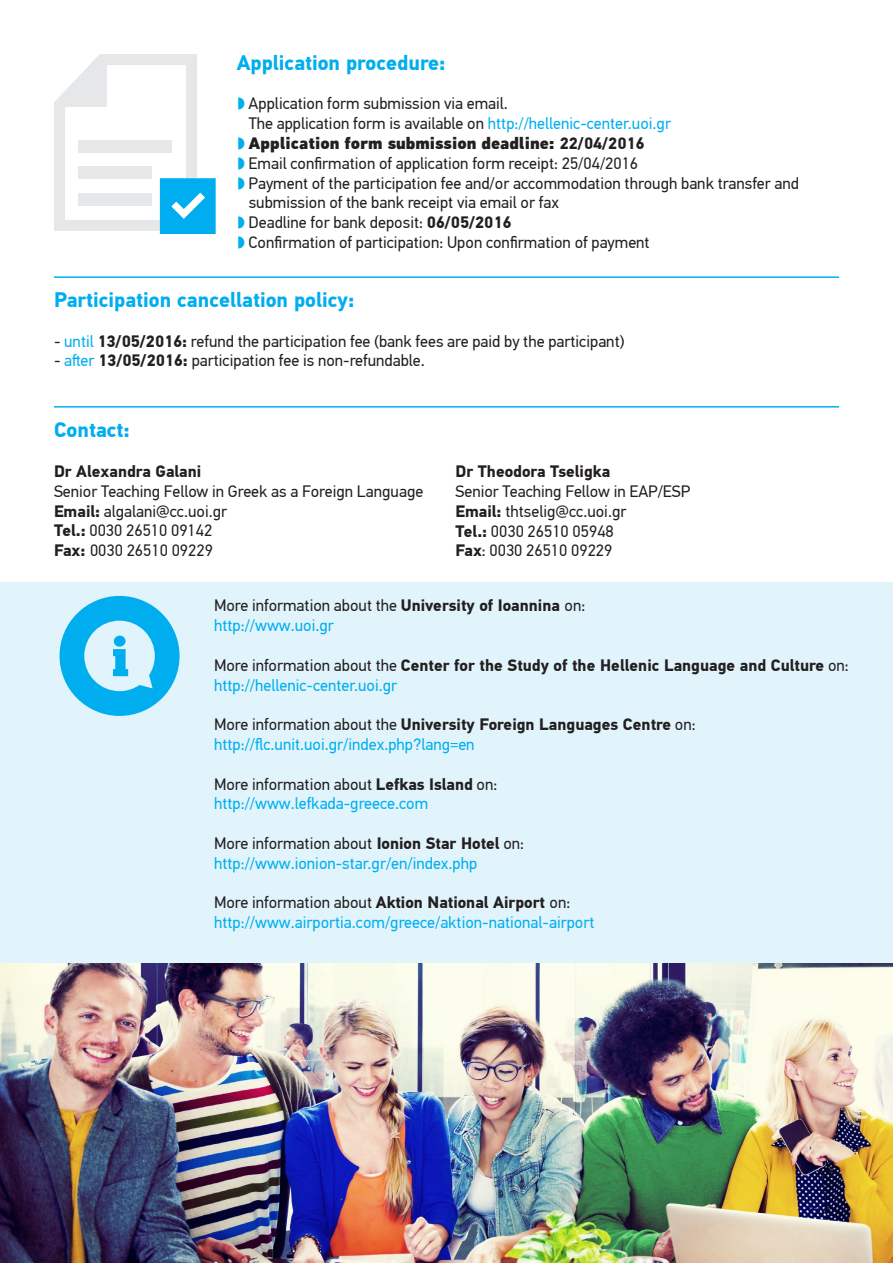
<style>
.page{position:relative;width:893px;height:1263px;background:#fff}
.page>*{position:absolute;margin:0;border:0;box-sizing:border-box;transform-origin:0 0}
.t1{font:700 21px "PF Din Text Pro";color:#00aeef}
.t2{font:16.5px/19.8px "PF Din Text Pro";color:#231f20}
.t3{font:16.5px/19.8px "PF Din Text Pro";color:#00aeef}
.t4{font:700 16.5px/19.8px "PF Din Text Pro";color:#231f20}
.s1{color:#00aeef}
.s2{font-weight:900}
.s3{font-weight:700}
.s4{font-weight:400}
.s5{font-weight:400;color:#00aeef}
.s6{color:#231f20}
.s7{font-weight:700;color:#231f20}
</style>
<div class="page">
<div style="left:0;top:582px;width:893px;height:381px;background:#e1f4fc"></div>
<svg style="left:54px;top:54px;width:162px;height:180px"></svg>
<hr style="left:54px;top:276px;width:785px;height:2px;background:#00aeef">
<hr style="left:54px;top:406px;width:785px;height:2px;background:#00aeef">
<svg style="left:60px;top:596px;width:120px;height:120px"></svg>
<img style="left:0;top:963px;width:893px;height:300px">
<p class="t1" style="left:237px;top:54px;width:210px">Application procedure:</p>
<p class="t2" style="left:249px;top:95px;width:552px">Application form submission via email.<br>The application form is available on <span class="s1">http://hellenic-center.uoi.gr<br></span><span class="s2">Application form submission deadline:</span> <span class="s3">22/04/2016<br></span>Email confirmation of application form receipt: 25/04/2016<br>Payment of the participation fee and/or accommodation through bank transfer and submission of the bank receipt via email or fax<br>Deadline for bank deposit: <span class="s3">06/05/2016<br></span>Confirmation of participation: Upon confirmation of payment</p>
<p class="t1" style="left:54px;top:291px;width:302px">Participation cancellation policy:</p>
<p class="t2" style="left:54px;top:333px;width:572px">- <span class="s1">until</span> <span class="s3">13/05/2016:</span> refund the participation fee (bank fees are paid by the participant)</p>
<p class="t2" style="left:54px;top:352px;width:372px">- <span class="s1">after</span> <span class="s3">13/05/2016:</span> participation fee is non-refundable.</p>
<p class="t1" style="left:54px;top:422px;width:77px">Contact:</p>
<p class="t4" style="left:54px;top:463px;width:149px">Dr Alexandra Galani</p>
<p class="t2" style="left:54px;top:483px;width:371px">Senior Teaching Fellow in Greek as a Foreign Language<br><span class="s3">Email:</span> algalani@cc.uoi.gr<br><span class="s3">Tel.:</span> 0030 26510 09142<br><span class="s3">Fax:</span> 0030 26510 09229</p>
<p class="t4" style="left:455px;top:463px;width:156px">Dr Theodora Tseligka</p>
<p class="t2" style="left:455px;top:483px;width:236px">Senior Teaching Fellow in EAP/ESP<br><span class="s3">Email:</span> thtselig@cc.uoi.gr<br><span class="s3">Tel.:</span> 0030 26510 05948<br><span class="s3">Fax</span>: 0030 26510 09229</p>
<p class="t2" style="left:214px;top:597px;width:373px">More information about the <span class="s3">University of Ioannina</span> on: <span class="s1">http://www.uoi.gr</span></p>
<p class="t4" style="left:214px;top:657px;width:636px"><span class="s4">More information about the</span> Center for the Study of the Hellenic Language and Culture <span class="s4">on: </span><span class="s5">http://hellenic-center.uoi.gr</span></p>
<p class="t3" style="left:214px;top:716px;width:483px"><span class="s6">More information about the</span> <span class="s7">University Foreign Languages Centre</span> <span class="s6">on: </span>http://flc.unit.uoi.gr/index.php?lang=en</p>
<p class="t3" style="left:214px;top:775px;width:285px"><span class="s6">More information about</span> <span class="s7">Lefkas Island</span> <span class="s6">on: </span>http://www.lefkada-greece.com</p>
<p class="t3" style="left:214px;top:835px;width:312px"><span class="s6">More information about</span> <span class="s7">Ionion Star Hotel</span> <span class="s6">on: </span>http://www.ionion-star.gr/en/index.php</p>
<p class="t3" style="left:214px;top:894px;width:382px"><span class="s6">More information about</span> <span class="s7">Aktion National Airport</span> <span class="s6">on: </span>http://www.airportia.com/greece/aktion-national-airport</p>
</div>
